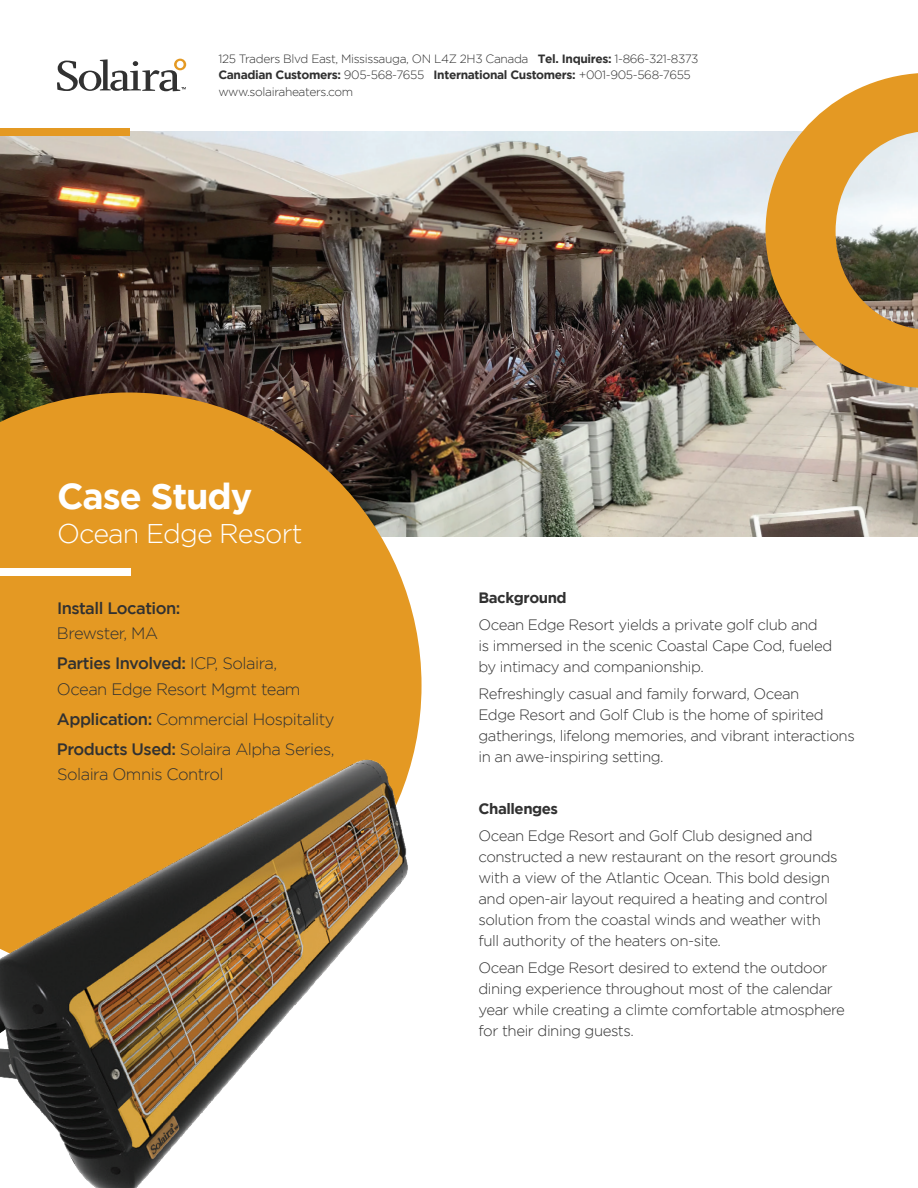
<style>
.page{position:relative;width:918px;height:1188px;background:#fff}
.page>*{position:absolute;margin:0;border:0;box-sizing:border-box;transform-origin:0 0}
.t1{font:700 36px "Gotham";letter-spacing:-.03em;color:#fff}
.t2{font:300 27px "Gotham";letter-spacing:-.03em;color:#fff}
.t3{font:300 16.5px/30px "Gotham";letter-spacing:-.03em;color:#313131}
.t4{font:500 16.5px "Gotham";letter-spacing:-.03em;color:#313131}
.t5{font:300 15px/21px "Gotham";letter-spacing:-.03em;color:#313131}
.t6{font:700 15px "Gotham";letter-spacing:-.03em;color:#313131}
.t7{font:300 12px/16.5px "Gotham";letter-spacing:-.03em;color:#313131}
.s1{font-weight:700}
.s2{font-weight:500}
</style>
<div class="page">
<img style="left:0;top:132px;width:918px;height:405px">
<div style="left:0;top:129px;width:129px;height:7px;background:#e49923"></div>
<svg style="left:57px;top:59px;width:129px;height:32px"></svg>
<svg style="left:766px;top:73px;width:152px;height:315px;background:#cea768"></svg>
<svg style="left:0;top:393px;width:422px;height:348px;background:#d08d27"></svg>
<img style="left:0;top:741px;width:417px;height:447px">
<div style="left:0;top:568px;width:131px;height:8px;background:#fff"></div>
<p class="t7" style="left:218px;top:50px;width:482px">125 Traders Blvd East, Mississauga, ON L4Z 2H3 Canada <span class="s1">Tel. Inquires:</span> 1-866-321-8373<br><span class="s1">Canadian Customers:</span> 905-568-7655 <span class="s1">International Customers:</span> +001-905-568-7655 www.solairaheaters.com</p>
<h1 class="t1" style="left:57px;top:475px;width:197px">Case Study</h1>
<h2 class="t2" style="left:57px;top:519px;width:247px">Ocean Edge Resort</h2>
<p class="t4" style="left:57px;top:598px;width:125px">Install Location:</p>
<p class="t3" style="left:57px;top:618px;width:222px">Brewster, MA<br><span class="s2">Parties Involved:</span> ICP, Solaira,</p>
<p class="t3" style="left:57px;top:674px;width:279px">Ocean Edge Resort Mgmt team<br><span class="s2">Application:</span> Commercial Hospitality<br><span class="s2">Products Used:</span> Solaira Alpha Series,</p>
<p class="t3" style="left:57px;top:759px;width:168px">Solaira Omnis Control</p>
<p class="t6" style="left:478px;top:589px;width:90px">Background</p>
<p class="t5" style="left:478px;top:614px;width:355px">Ocean Edge Resort yields a private golf club and<br>is immersed in the scenic Coastal Cape Cod, fueled by intimacy and companionship.</p>
<p class="t5" style="left:478px;top:683px;width:378px">Refreshingly casual and family forward, Ocean<br>Edge Resort and Golf Club is the home of spirited gatherings, lifelong memories, and vibrant interactions in an awe-inspiring setting.</p>
<p class="t6" style="left:478px;top:800px;width:81px">Challenges</p>
<p class="t5" style="left:478px;top:825px;width:361px">Ocean Edge Resort and Golf Club designed and constructed a new restaurant on the resort grounds with a view of the Atlantic Ocean. This bold design and open-air layout required a heating and control solution from the coastal winds and weather with full authority of the heaters on-site.</p>
<p class="t5" style="left:478px;top:957px;width:368px">Ocean Edge Resort desired to extend the outdoor dining experience throughout most of the calendar year while creating a climte comfortable atmosphere for their dining guests.</p>
</div>
